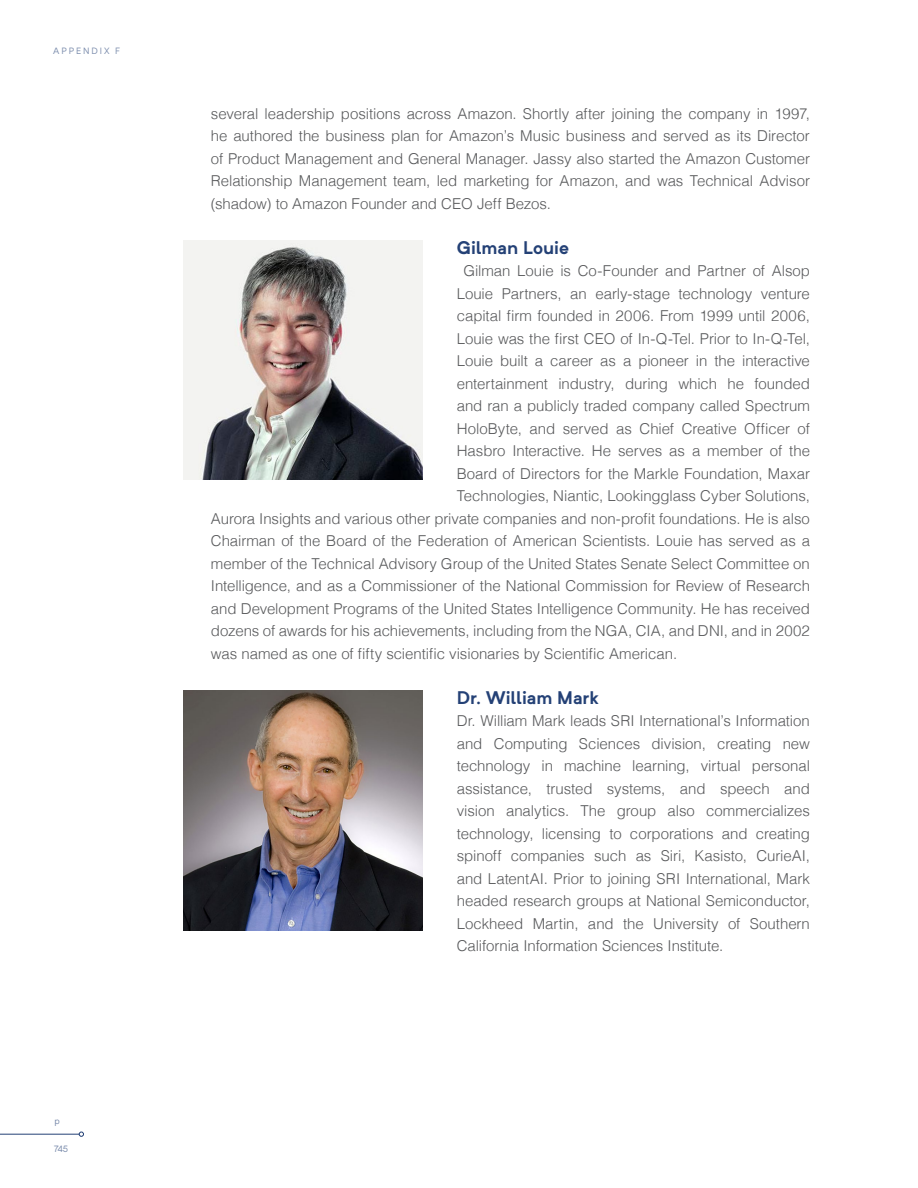
<style>
.page{position:relative;width:918px;height:1188px;background:#fff}
.page>*{position:absolute;margin:0;border:0;box-sizing:border-box;transform-origin:0 0}
.t1{font:700 18px "Neutrif Pro";color:#244176}
.t2{font:300 15px/22.5px "Helvetica";letter-spacing:-.005em;color:#58595b;text-align:justify}
.t3{font:9px "Neutrif Pro";letter-spacing:.21em;color:#7c8dad}
</style>
<div class="page">
<svg style="left:79px;top:1132px;width:5px;height:5px"></svg>
<hr style="left:0;top:1134px;width:79px;height:1px;background:#244176">
<img style="left:183px;top:240px;width:240px;height:240px">
<img style="left:183px;top:691px;width:240px;height:240px">
<p class="t3" style="left:53px;top:45px;width:69px">APPENDIX F</p>
<p class="t3" style="left:55px;top:1115px;width:7px">p</p>
<p class="t3" style="left:54px;top:1143px;width:16px">745</p>
<p class="t2" style="left:211px;top:101px;width:601px">several leadership positions across Amazon. Shortly after joining the company in 1997, he authored the business plan for Amazon’s Music business and served as its Director of Product Management and General Manager. Jassy also started the Amazon Customer Relationship Management team, led marketing for Amazon, and was Technical Advisor (shadow) to Amazon Founder and CEO Jeff Bezos.</p>
<p class="t1" style="left:457px;top:235px;width:114px">Gilman Louie</p>
<p class="t2" style="left:463px;top:259px;width:348px">Gilman Louie is Co-Founder and Partner of Alsop</p>
<p class="t2" style="left:457px;top:281px;width:355px">Louie Partners, an early-stage technology venture</p>
<p class="t2" style="left:457px;top:304px;width:355px">capital firm founded in 2006. From 1999 until 2006,</p>
<p class="t2" style="left:457px;top:326px;width:355px">Louie was the first CEO of In-Q-Tel. Prior to In-Q-Tel,</p>
<p class="t2" style="left:457px;top:349px;width:355px">Louie built a career as a pioneer in the interactive</p>
<p class="t2" style="left:457px;top:371px;width:355px">entertainment industry, during which he founded</p>
<p class="t2" style="left:457px;top:394px;width:355px">and ran a publicly traded company called Spectrum</p>
<p class="t2" style="left:457px;top:416px;width:355px">HoloByte, and served as Chief Creative Officer of</p>
<p class="t2" style="left:457px;top:439px;width:355px">Hasbro Interactive. He serves as a member of the</p>
<p class="t2" style="left:457px;top:461px;width:355px">Board of Directors for the Markle Foundation, Maxar</p>
<p class="t2" style="left:457px;top:484px;width:355px">Technologies, Niantic, Lookingglass Cyber Solutions,</p>
<p class="t2" style="left:211px;top:506px;width:601px">Aurora Insights and various other private companies and non-profit foundations. He is also</p>
<p class="t2" style="left:211px;top:529px;width:601px">Chairman of the Board of the Federation of American Scientists. Louie has served as a</p>
<p class="t2" style="left:211px;top:551px;width:601px">member of the Technical Advisory Group of the United States Senate Select Committee on</p>
<p class="t2" style="left:211px;top:574px;width:601px">Intelligence, and as a Commissioner of the National Commission for Review of Research</p>
<p class="t2" style="left:211px;top:596px;width:601px">and Development Programs of the United States Intelligence Community. He has received</p>
<p class="t2" style="left:211px;top:619px;width:601px">dozens of awards for his achievements, including from the NGA, CIA, and DNI, and in 2002</p>
<p class="t2" style="left:211px;top:641px;width:468px">was named as one of fifty scientific visionaries by Scientific American.</p>
<p class="t1" style="left:457px;top:685px;width:143px">Dr. William Mark</p>
<p class="t2" style="left:457px;top:709px;width:355px">Dr. William Mark leads SRI International’s Information and Computing Sciences division, creating new technology in machine learning, virtual personal assistance, trusted systems, and speech and vision analytics. The group also commercializes technology, licensing to corporations and creating spinoff companies such as Siri, Kasisto, CurieAI, and LatentAI. Prior to joining SRI International, Mark headed research groups at National Semiconductor, Lockheed Martin, and the University of Southern California Information Sciences Institute.</p>
</div>
